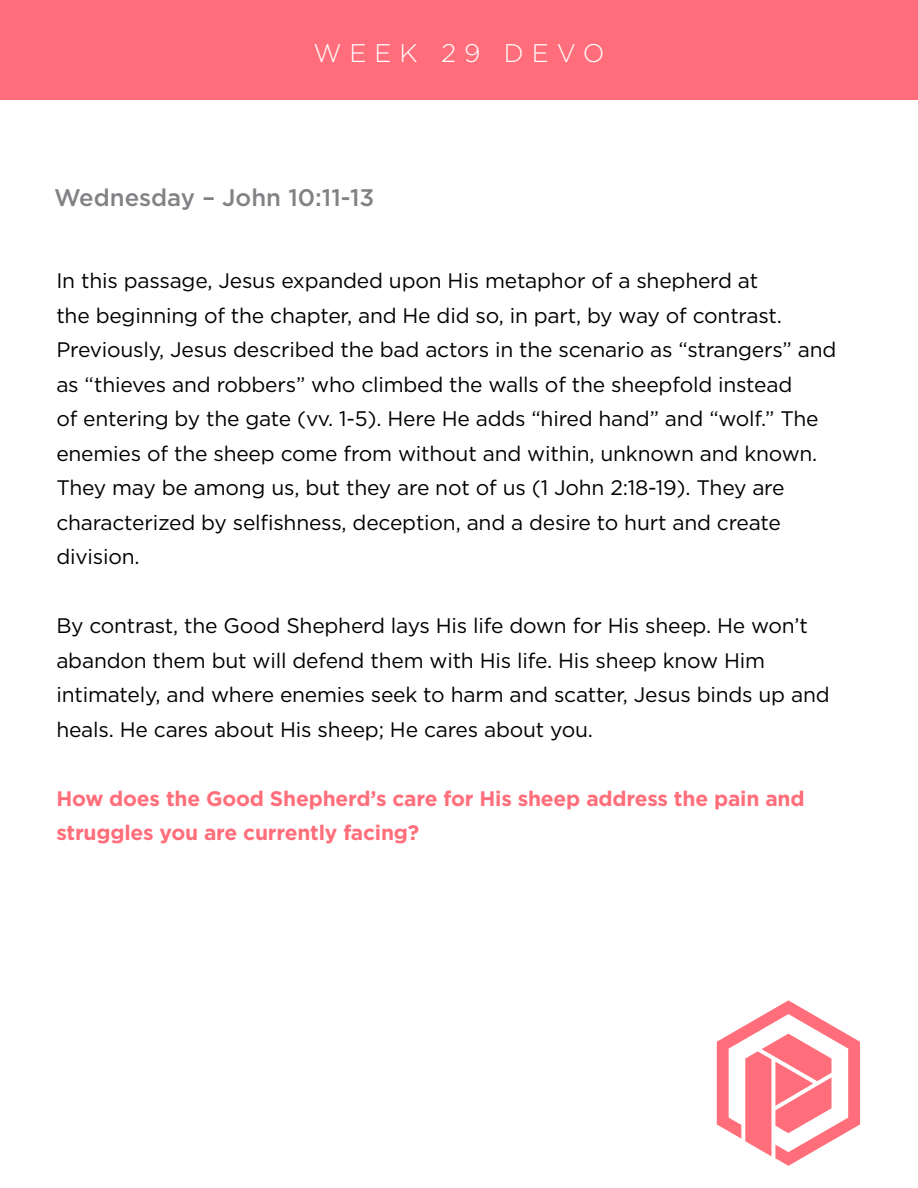
<style>
.page{position:relative;width:918px;height:1188px;background:#fff}
.page>*{position:absolute;margin:0;border:0;box-sizing:border-box;transform-origin:0 0}
.t1{font:300 25.5px "Gotham HTF";letter-spacing:.31em;color:#fff}
.t2{font:500 24px "Gotham HTF";color:#808285}
.t3{font:21px/34.5px "Gotham HTF";letter-spacing:-.01em;color:#000}
.t4{font:700 21px/34.5px "Gotham HTF";letter-spacing:-.01em;color:#ff6e7a}
</style>
<div class="page">
<div style="left:0;top:0;width:918px;height:99px;background:#ff6e7a"></div>
<svg style="left:717px;top:1000px;width:143px;height:166px"></svg>
<p class="t1" style="left:314px;top:39px;width:292px">WEEK 29 DEVO</p>
<p class="t2" style="left:54px;top:184px;width:322px">Wednesday – John 10:11-13</p>
<p class="t3" style="left:56px;top:263px;width:782px">In this passage, Jesus expanded upon His metaphor of a shepherd at<br>the beginning of the chapter, and He did so, in part, by way of contrast.<br>Previously, Jesus described the bad actors in the scenario as “strangers” and as “thieves and robbers” who climbed the walls of the sheepfold instead<br>of entering by the gate (vv. 1-5). Here He adds “hired hand” and “wolf.” The enemies of the sheep come from without and within, unknown and known.<br>They may be among us, but they are not of us (1 John 2:18-19). They are characterized by selfishness, deception, and a desire to hurt and create division.</p>
<p class="t3" style="left:56px;top:608px;width:775px">By contrast, the Good Shepherd lays His life down for His sheep. He won’t abandon them but will defend them with His life. His sheep know Him intimately, and where enemies seek to harm and scatter, Jesus binds up and heals. He cares about His sheep; He cares about you.</p>
<p class="t4" style="left:56px;top:781px;width:750px">How does the Good Shepherd’s care for His sheep address the pain and struggles you are currently facing?</p>
</div>
